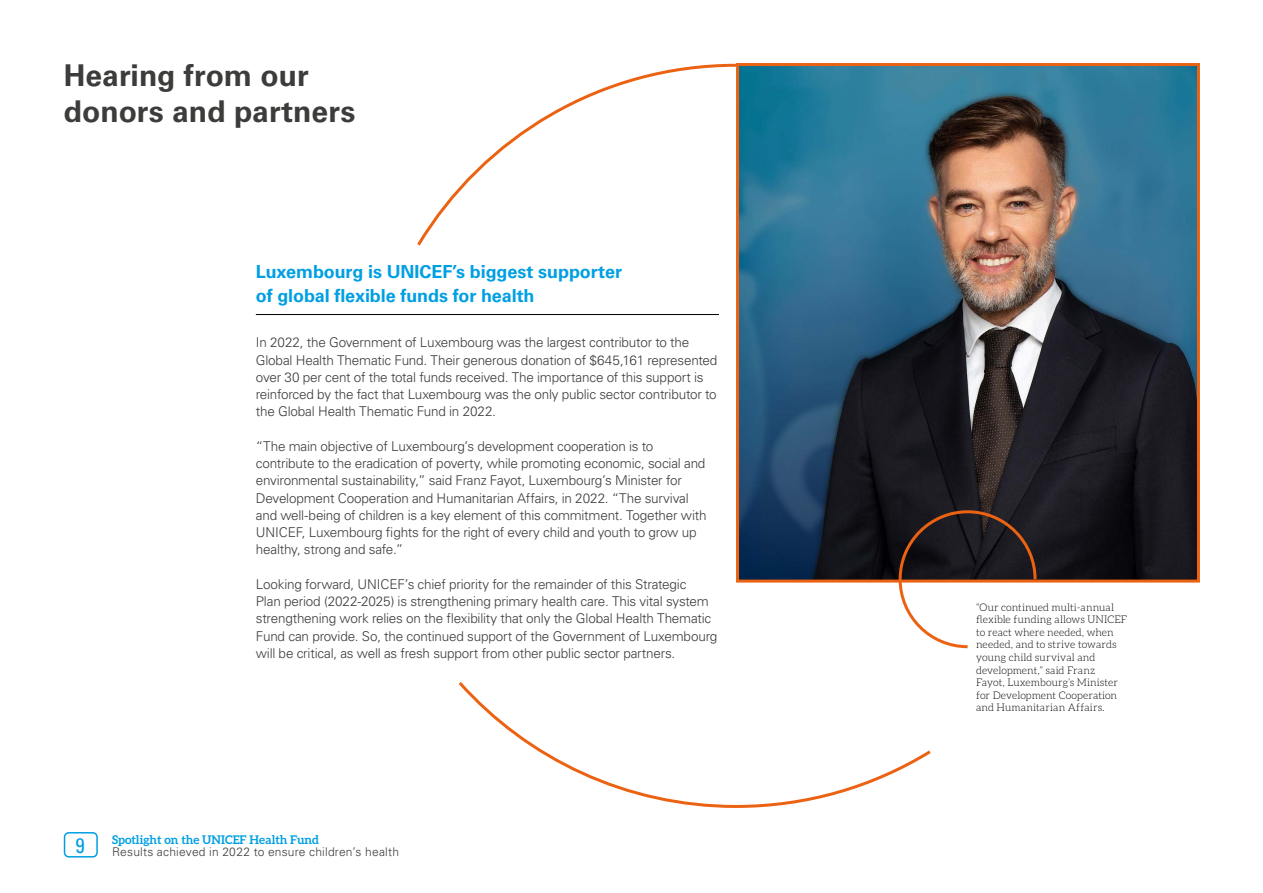
<style>
.page{position:relative;width:1263px;height:893px;background:#fff}
.page>*{position:absolute;margin:0;border:0;box-sizing:border-box;transform-origin:0 0}
.Header_1{font:700 30px/36px "Univers";color:#3c3c3b}
.t1{font:condensed 21px "Univers";color:#009fe3}
.Header_3{font:700 18px/23.2px "Univers";letter-spacing:-.005em;color:#009fe3}
.Texto_Normal{font:300 13.5px/17.2px "Univers LT Std";letter-spacing:-.015em;color:#3c3c3b}
.t2{font:300 12px "Univers LT Std";letter-spacing:.015em;color:#3c3c3b}
.t3{font:700 12px "Aleo";color:#009fe3}
.Pie_de_foto{font:300 10.5px/12.6px "Aleo";letter-spacing:.005em;color:#000}
</style>
<div class="page">
<div style="left:64px;top:832px;width:34px;height:25px;border:2px solid #009fe3;border-radius:4px"></div>
<svg style="left:458px;top:682px;width:473px;height:126px"></svg>
<img style="left:740px;top:67px;width:456px;height:512px">
<div style="left:736px;top:63px;width:464px;height:520px;border:3px solid #eb6212"></div>
<svg style="left:897px;top:509px;width:141px;height:140px"></svg>
<svg style="left:417px;top:63px;width:322px;height:186px"></svg>
<hr style="left:256px;top:314px;width:463px;height:1px;background:#000">
<p class="Header_1" style="left:64px;top:58px;width:293px">Hearing from our donors and partners</p>
<p class="Header_3" style="left:256px;top:260px;width:368px">Luxembourg is UNICEF’s biggest supporter of global flexible funds for health</p>
<p class="Texto_Normal" style="left:256px;top:334px;width:463px">In 2022, the Government of Luxembourg was the largest contributor to the Global Health Thematic Fund. Their generous donation of $645,161 represented over 30 per cent of the total funds received. The importance of this support is reinforced by the fact that Luxembourg was the only public sector contributor to the Global Health Thematic Fund in 2022.</p>
<p class="Texto_Normal" style="left:256px;top:437px;width:452px">“The main objective of Luxembourg’s development cooperation is to contribute to the eradication of poverty, while promoting economic, social and environmental sustainability,” said Franz Fayot, Luxembourg’s Minister for Development Cooperation and Humanitarian Affairs, in 2022. “The survival and well-being of children is a key element of this commitment. Together with UNICEF, Luxembourg fights for the right of every child and youth to grow up healthy, strong and safe.”</p>
<p class="Texto_Normal" style="left:256px;top:575px;width:463px">Looking forward, UNICEF’s chief priority for the remainder of this Strategic<br>Plan period (2022-2025) is strengthening primary health care. This vital system strengthening work relies on the flexibility that only the Global Health Thematic Fund can provide. So, the continued support of the Government of Luxembourg will be critical, as well as fresh support from other public sector partners.</p>
<p class="t3" style="left:112px;top:832px;width:209px">Spotlight on the UNICEF Health Fund</p>
<h2 class="t1" style="left:76px;top:832px;width:11px">9</h2>
<p class="t2" style="left:112px;top:845px;width:288px">Results achieved in 2022 to ensure children’s health</p>
<p class="Pie_de_foto" style="left:976px;top:601px;width:153px">“Our continued multi-annual flexible funding allows UNICEF to react where needed, when needed, and to strive towards young child survival and development,” said Franz<br>Fayot, Luxembourg’s Minister for Development Cooperation and Humanitarian Affairs.</p>
</div>
